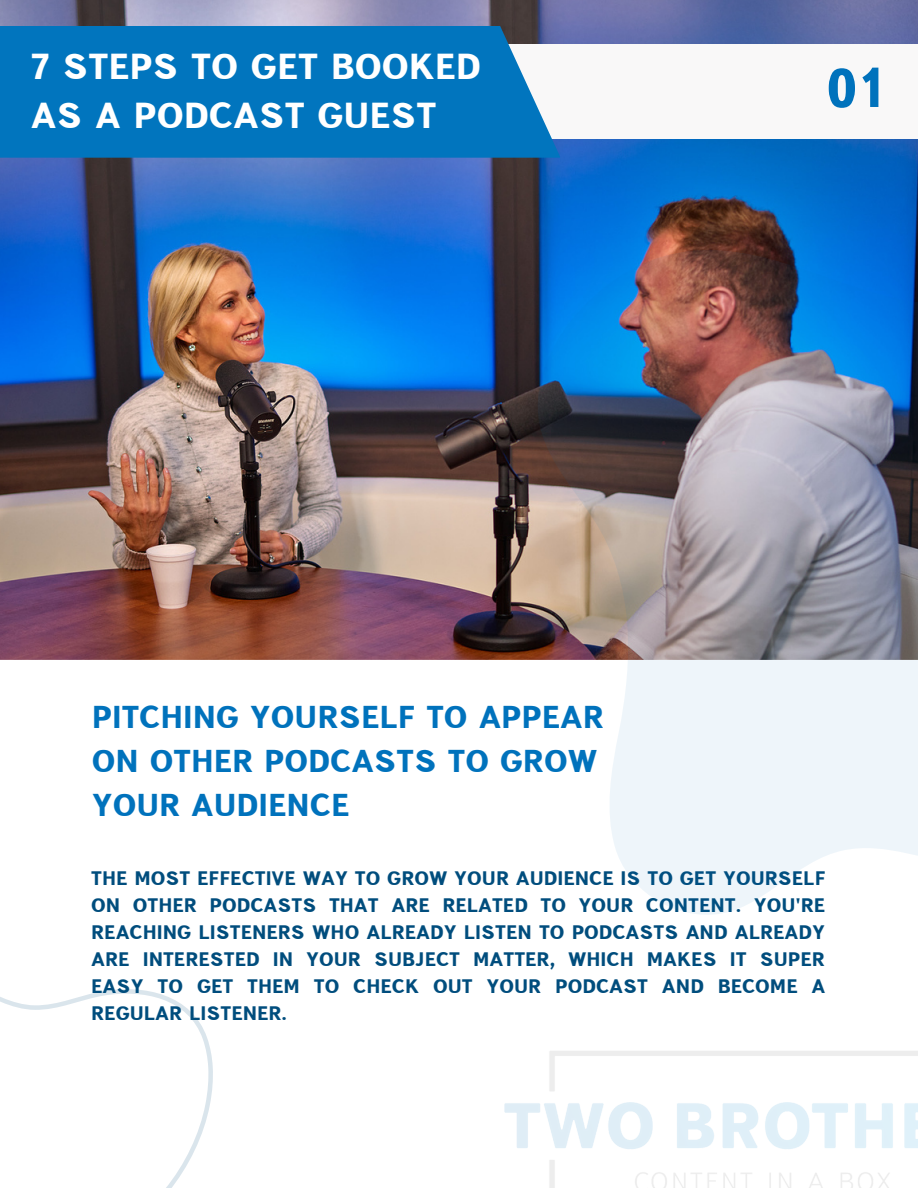
<style>
.page{position:relative;width:918px;height:1188px;background:#fff}
.page>*{position:absolute;margin:0;border:0;box-sizing:border-box;transform-origin:0 0}
.t1{font:700 54px "Text";color:#0072bc}
.t2{font:700 36px/49.5px "Text";color:#fff}
.t3{font:700 31.5px/43.8px "Text";color:#0072bc}
.t4{font:700 19.5px/27px "Text";color:#004d7d;text-align:justify}
</style>
<div class="page">
<img style="left:0;top:0;width:918px;height:660px">
<svg style="left:560px;top:44px;width:358px;height:94px"></svg>
<div style="left:0;top:26px;width:560px;height:132px;background:#0175be"></div>
<img style="left:504px;top:1051px;width:414px;height:137px">
<svg style="left:0;top:989px;width:213px;height:199px"></svg>
<img style="left:535px;top:249px;width:383px;height:666px">
<h2 class="t2" style="left:31px;top:44px;width:452px">7 STEPS TO GET BOOKED<br>AS A PODCAST GUEST</h2>
<h1 class="t1" style="left:828px;top:63px;width:59px">01</h1>
<h3 class="t3" style="left:92px;top:697px;width:513px">PITCHING YOURSELF TO APPEAR<br>ON OTHER PODCASTS TO GROW<br>YOUR AUDIENCE</h3>
<p class="t4" style="left:91px;top:865px;width:736px">THE MOST EFFECTIVE WAY TO GROW YOUR AUDIENCE IS TO GET YOURSELF ON OTHER PODCASTS THAT ARE RELATED TO YOUR CONTENT. YOU'RE REACHING LISTENERS WHO ALREADY LISTEN TO PODCASTS AND ALREADY ARE INTERESTED IN YOUR SUBJECT MATTER, WHICH MAKES IT SUPER EASY TO GET THEM TO CHECK OUT YOUR PODCAST AND BECOME A REGULAR LISTENER.</p>
</div>
